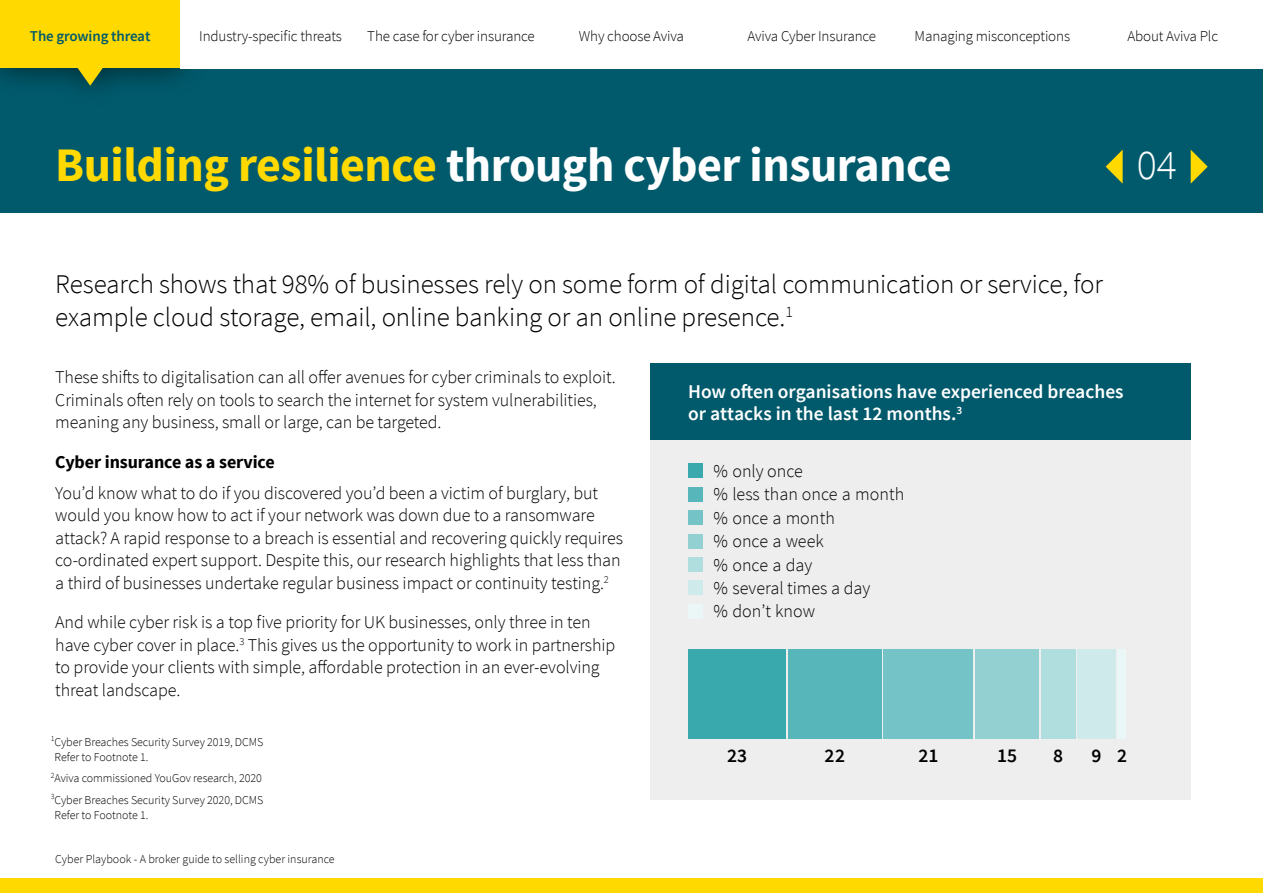
<style>
.page{position:relative;width:1263px;height:893px;background:#fff}
.page>*{position:absolute;margin:0;border:0;box-sizing:border-box;transform-origin:0 0}
.t1{font:700 48px "Source Sans Pro";letter-spacing:-.01em;color:#fff}
.t2{font:300 42px "Source Sans Pro";color:#fff}
.t3{font:300 27px/33px "Source Sans Pro";letter-spacing:-.005em;color:#000}
.t4{font:600 19.5px/22.5px "Source Sans Pro";color:#fff}
.t5{font:600 19.5px "Source Sans Pro";color:#000}
.t6{font:300 18px/22.5px "Source Sans Pro";letter-spacing:-.005em;color:#000}
.t7{font:700 18px "Source Sans Pro";letter-spacing:-.005em;color:#000}
.t8{font:300 15px "Source Sans Pro";letter-spacing:-.01em;color:#000}
.t9{font:600 15px "Source Sans Pro";letter-spacing:-.01em;color:#005a6c}
.t10{font:300 12px/15px "Source Sans Pro";letter-spacing:-.005em;color:#000}
.s1{color:#ffd900}
</style>
<div class="page">
<div style="left:0;top:68px;width:1263px;height:145px;background:#005a6c"></div>
<div style="left:0;top:878px;width:1263px;height:15px;background:#ffd900"></div>
<svg style="left:0;top:0;width:180px;height:86px"></svg>
<svg style="left:1191px;top:150px;width:17px;height:34px"></svg>
<svg style="left:1106px;top:150px;width:17px;height:34px"></svg>
<div style="left:651px;top:440px;width:540px;height:359px;background:#eee"></div>
<div style="left:688px;top:649px;width:98px;height:90px;background:#39a9ad"></div>
<div style="left:788px;top:649px;width:93px;height:90px;background:#57b6ba"></div>
<div style="left:884px;top:649px;width:89px;height:90px;background:#74c3c6"></div>
<div style="left:975px;top:649px;width:64px;height:90px;background:#92d0d2"></div>
<div style="left:1041px;top:649px;width:34px;height:90px;background:#b0ddde"></div>
<div style="left:1077px;top:649px;width:38px;height:90px;background:#ceeaeb"></div>
<div style="left:1117px;top:649px;width:9px;height:90px;background:#ebf6f7"></div>
<div style="left:688px;top:463px;width:15px;height:15px;background:#39a9ad"></div>
<div style="left:688px;top:487px;width:15px;height:15px;background:#57b6ba"></div>
<div style="left:688px;top:510px;width:15px;height:15px;background:#74c3c6"></div>
<div style="left:688px;top:534px;width:15px;height:15px;background:#92d0d2"></div>
<div style="left:688px;top:557px;width:15px;height:15px;background:#b0ddde"></div>
<div style="left:688px;top:580px;width:15px;height:15px;background:#ceeaeb"></div>
<div style="left:688px;top:604px;width:15px;height:15px;background:#ebf6f7"></div>
<div style="left:651px;top:364px;width:540px;height:76px;background:#005a6c"></div>
<p class="t9" style="left:30px;top:26px;width:122px">The growing threat</p>
<p class="t8" style="left:199px;top:27px;width:144px">Industry-specific threats</p>
<p class="t8" style="left:367px;top:27px;width:169px">The case for cyber insurance</p>
<p class="t8" style="left:579px;top:27px;width:107px">Why choose Aviva</p>
<p class="t8" style="left:748px;top:27px;width:130px">Aviva Cyber Insurance</p>
<p class="t8" style="left:914px;top:27px;width:157px">Managing misconceptions</p>
<p class="t8" style="left:1127px;top:27px;width:92px">About Aviva Plc</p>
<h1 class="t1" style="left:55px;top:134px;width:898px"><span class="s1">Building resilience</span> through cyber insurance</h1>
<h2 class="t2" style="left:1137px;top:140px;width:42px">04</h2>
<h3 class="t3" style="left:55px;top:268px;width:1049px">Research shows that 98% of businesses rely on some form of digital communication or service, for example cloud storage, email, online banking or an online presence.<sup>1</sup></h3>
<p class="t6" style="left:55px;top:366px;width:562px">These shifts to digitalisation can all offer avenues for cyber criminals to exploit.<br>Criminals often rely on tools to search the internet for system vulnerabilities, meaning any business, small or large, can be targeted.</p>
<p class="t7" style="left:55px;top:450px;width:221px">Cyber insurance as a service</p>
<p class="t6" style="left:55px;top:481px;width:569px">You’d know what to do if you discovered you’d been a victim of burglary, but would you know how to act if your network was down due to a ransomware attack? A rapid response to a breach is essential and recovering quickly requires co-ordinated expert support. Despite this, our research highlights that less than a third of businesses undertake regular business impact or continuity testing.<sup>2</sup></p>
<p class="t6" style="left:55px;top:611px;width:562px">And while cyber risk is a top five priority for UK businesses, only three in ten have cyber cover in place.<sup>3</sup> This gives us the opportunity to work in partnership to provide your clients with simple, affordable protection in an ever-evolving threat landscape.</p>
<p class="t10" style="left:55px;top:734px;width:210px;text-indent:-4px"><sup>1</sup>Cyber Breaches Security Survey 2019, DCMS<br>Refer to Footnote 1.</p>
<p class="t10" style="left:51px;top:768px;width:214px;line-height:21.5px"><sup>2</sup>Aviva commissioned YouGov research, 2020<br><sup>3</sup>Cyber Breaches Security Survey 2020, DCMS</p>
<p class="t10" style="left:55px;top:807px;width:95px">Refer to Footnote 1.</p>
<p class="t10" style="left:55px;top:851px;width:281px">Cyber Playbook - A broker guide to selling cyber insurance</p>
<p class="t4" style="left:688px;top:381px;width:437px">How often organisations have experienced breaches or attacks in the last 12 months.<sup>3</sup></p>
<p class="t6" style="left:714px;top:459px;width:192px;line-height:23.4px">% only once<br>% less than once a month % once a month<br>% once a week<br>% once a day<br>% several times a day<br>% don’t know</p>
<p class="t5" style="left:727px;top:743px;width:22px">23</p>
<p class="t5" style="left:825px;top:743px;width:22px">22</p>
<p class="t5" style="left:918px;top:743px;width:22px">21</p>
<p class="t5" style="left:1117px;top:743px;width:12px">2</p>
<p class="t5" style="left:1053px;top:743px;width:12px">8</p>
<p class="t5" style="left:1091px;top:743px;width:12px">9</p>
<p class="t5" style="left:997px;top:743px;width:22px">15</p>
</div>
